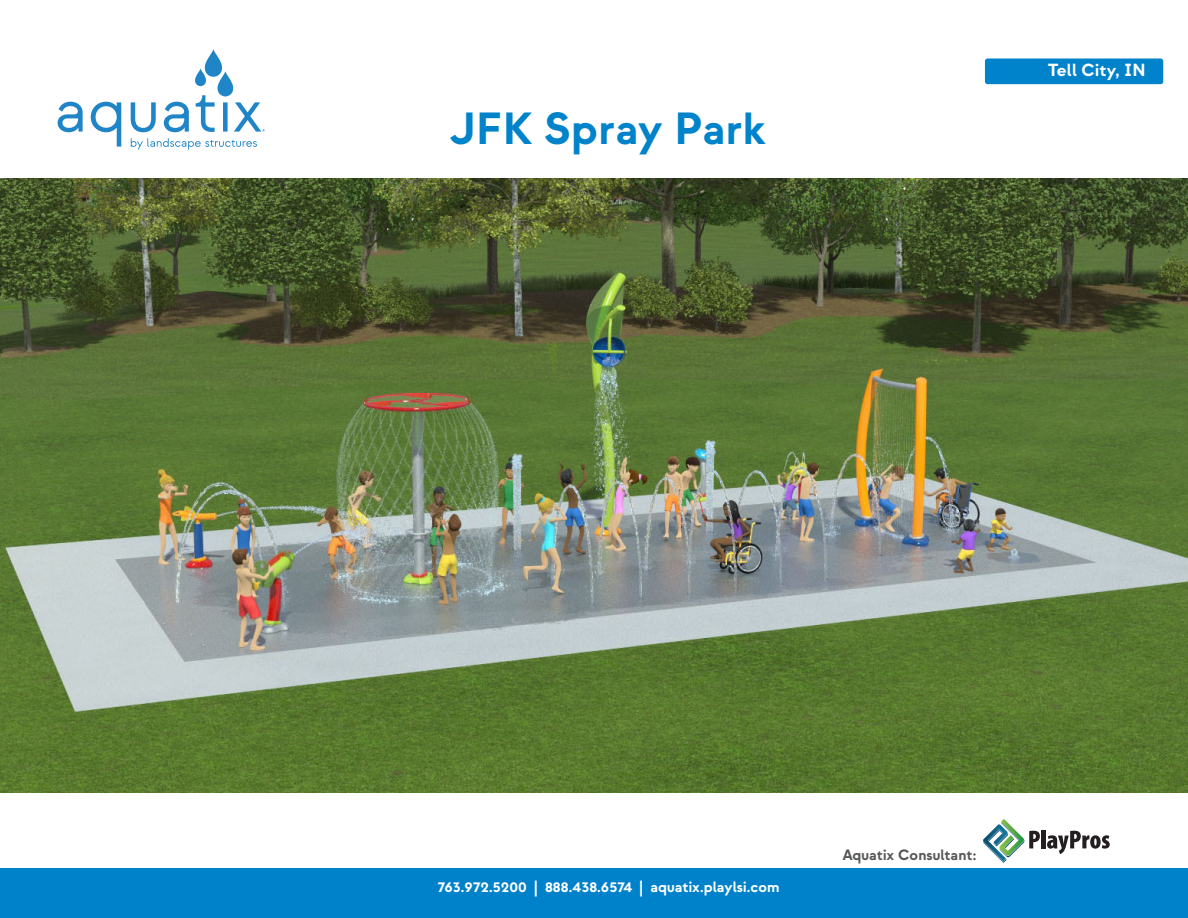
<style>
.page{position:relative;width:1188px;height:918px;background:#fff}
.page>*{position:absolute;margin:0;border:0;box-sizing:border-box;transform-origin:0 0}
.t1{font:700 45px "Strawford";letter-spacing:.01em;color:#0083ca}
.t2{font:700 17.55px "Strawford";letter-spacing:.01em;color:#fff}
.Pricing_Mechanical{font:700 15px "Strawford";letter-spacing:.005em;color:#fff}
.Pricing_Mechanical-2{font:700 15px "Strawford";letter-spacing:.005em;color:#555759}
</style>
<div class="page">
<div style="left:985px;top:58px;width:178px;height:26px;background:#0083ca;border-radius:3px"></div>
<div style="left:0;top:869px;width:1188px;height:49px;background:#0082cb"></div>
<svg style="left:58px;top:102px;width:25px;height:30px"></svg>
<svg style="left:91px;top:102px;width:30px;height:45px"></svg>
<svg style="left:131px;top:102px;width:25px;height:30px"></svg>
<svg style="left:131px;top:138px;width:126px;height:12px"></svg>
<svg style="left:164px;top:50px;width:101px;height:82px"></svg>
<img style="left:0;top:179px;width:1188px;height:614px">
<div style="left:1041px;top:830px;width:5px;height:18px;background:#231f20"></div>
<svg style="left:1047px;top:831px;width:63px;height:23px"></svg>
<svg style="left:983px;top:819px;width:57px;height:44px"></svg>
<p class="t1" style="left:449px;top:101px;width:318px">JFK Spray Park</p>
<p class="t2" style="left:1048px;top:59px;width:99px">Tell City, IN</p>
<p class="Pricing_Mechanical" style="left:438px;top:878px;width:343px">763.972.5200 | 888.438.6574 | aquatix.playlsi.com</p>
<p class="Pricing_Mechanical-2" style="left:843px;top:846px;width:135px">Aquatix Consultant:</p>
</div>
